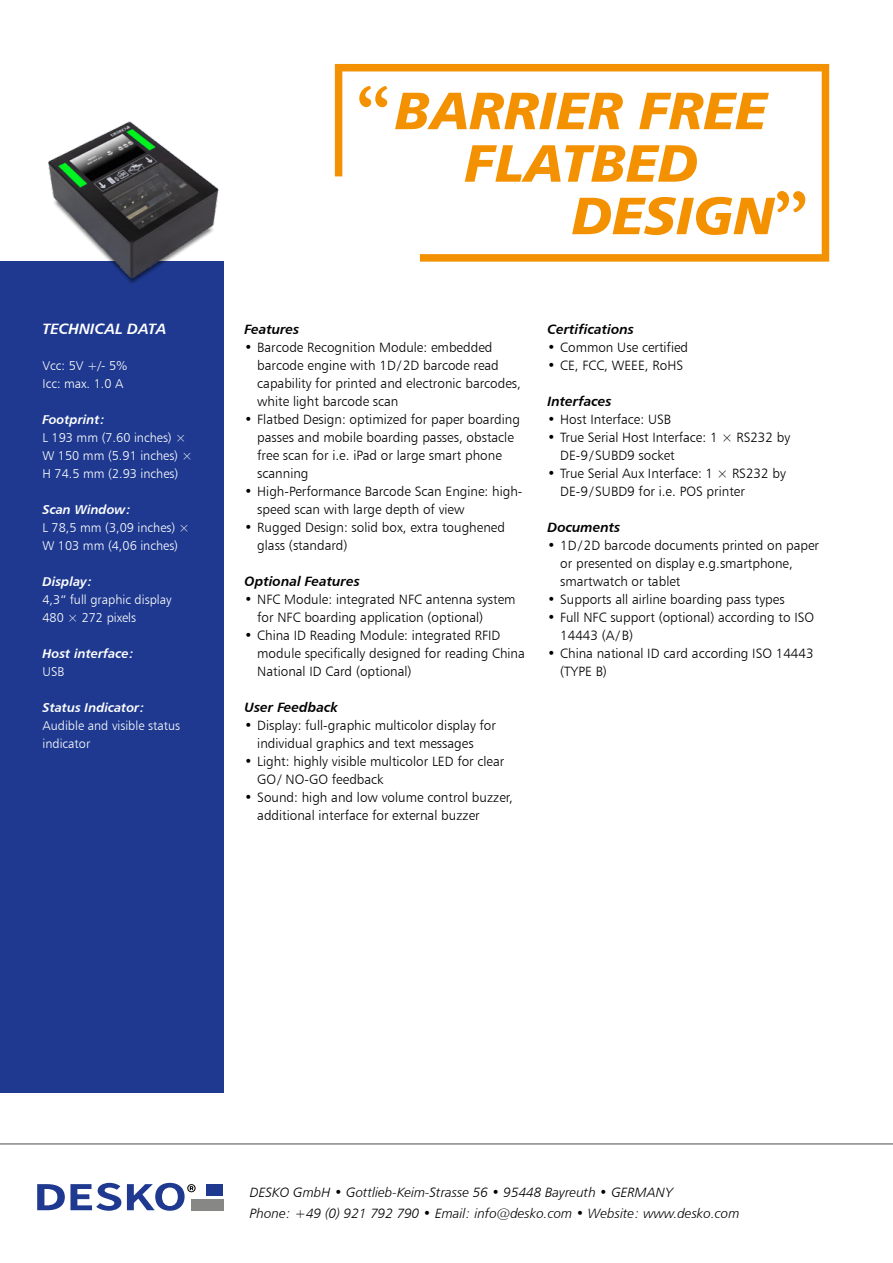
<style>
.page{position:relative;width:893px;height:1263px;background:#fff}
.page>*{position:absolute;margin:0;border:0;box-sizing:border-box;transform-origin:0 0}
.t1{font:52.5px/52.5px "Humanist 777 BT Black Italic B";color:#f39100}
.t2{font:15px "Humanist 777 BT Bold Italic B";color:#fff}
.t3{font:13.5px/18px "Humanist 777 BT Light B";color:#000}
.t4{font:13.5px/21px "Humanist 777 BT Light Italic B";color:#000}
.t5{font:13.5px "Humanist 777 BT Bold Italic B";color:#000}
.t6{font:12.75px/18px "Humanist 777 BT Light B";color:#fff}
.t7{font:12.75px "Humanist 777 BT Bold Italic B";color:#fff}
.s1{font-family:"Garamond";font-weight:700;font-size:67.5px}
</style>
<div class="page">
<div style="left:0;top:261px;width:223px;height:832px;background:#1e398f"></div>
<svg style="left:37px;top:1183px;width:84px;height:28px"></svg>
<svg style="left:127px;top:1183px;width:69px;height:28px"></svg>
<div style="left:206px;top:1184px;width:17px;height:11px;background:#1e398f"></div>
<div style="left:191px;top:1199px;width:32px;height:11px;background:#878786"></div>
<hr style="left:0;top:1143px;width:893px;height:2px;background:#878786">
<svg style="left:335px;top:64px;width:494px;height:198px"></svg>
<img style="left:48px;top:121px;width:171px;height:161px">
<p class="t2" style="left:43px;top:319px;width:125px">TECHNICAL DATA</p>
<p class="t6" style="left:43px;top:356px;width:86px">Vcc: 5V +/- 5%<br>Icc: max. 1.0 A</p>
<p class="t7" style="left:43px;top:411px;width:64px">Footprint:</p>
<p class="t6" style="left:43px;top:428px;width:151px">L 193 mm (7.60 inches) ×<br>W 150 mm (5.91 inches) ×<br>H 74.5 mm (2.93 inches)</p>
<p class="t7" style="left:43px;top:501px;width:90px">Scan Window:</p>
<p class="t6" style="left:43px;top:518px;width:149px">L 78,5 mm (3,09 inches) ×<br>W 103 mm (4,06 inches)</p>
<p class="t7" style="left:43px;top:573px;width:51px">Display:</p>
<p class="t6" style="left:43px;top:590px;width:131px">4,3“ full graphic display<br>480 × 272 pixels</p>
<p class="t7" style="left:43px;top:645px;width:93px">Host interface:</p>
<p class="t6" style="left:43px;top:662px;width:23px">USB</p>
<p class="t7" style="left:43px;top:699px;width:104px">Status Indicator:</p>
<p class="t6" style="left:43px;top:716px;width:139px">Audible and visible status indicator</p>
<h1 class="t1" style="left:465px;top:83px;width:304px;text-indent:-109px"><span class="s1">“</span> BARRIER FREE<br>FLATBED</h1>
<h1 class="t1" style="left:572px;top:188px;width:237px">DESIGN<span class="s1">”</span></h1>
<p class="t5" style="left:244px;top:320px;width:56px">Features</p>
<p class="t3" style="left:257px;top:338px;width:265px;text-indent:-13px">• Barcode Recognition Module: embedded barcode engine with 1D/2D barcode read capability for printed and electronic barcodes, white light barcode scan</p>
<p class="t3" style="left:257px;top:410px;width:264px;text-indent:-13px">• Flatbed Design: optimized for paper boarding passes and mobile boarding passes, obstacle free scan for i.e. iPad or large smart phone scanning</p>
<p class="t3" style="left:257px;top:482px;width:267px;text-indent:-13px">• High-Performance Barcode Scan Engine: high&shy;speed scan with large depth of view</p>
<p class="t3" style="left:257px;top:518px;width:249px;text-indent:-13px">• Rugged Design: solid box, extra toughened glass (standard)</p>
<p class="t5" style="left:245px;top:572px;width:117px">Optional Features</p>
<p class="t3" style="left:257px;top:590px;width:260px;text-indent:-13px">• NFC Module: integrated NFC antenna system for NFC boarding application (optional)</p>
<p class="t3" style="left:257px;top:626px;width:269px;text-indent:-13px">• China ID Reading Module: integrated RFID module specifically designed for reading China<br>National ID Card (optional)</p>
<p class="t5" style="left:245px;top:698px;width:95px">User Feedback</p>
<p class="t3" style="left:257px;top:716px;width:240px;text-indent:-13px">• Display: full-graphic multicolor display for individual graphics and text messages</p>
<p class="t3" style="left:257px;top:752px;width:249px;text-indent:-13px">• Light: highly visible multicolor LED for clear<br>GO/ NO-GO feedback</p>
<p class="t3" style="left:257px;top:788px;width:257px;text-indent:-13px">• Sound: high and low volume control buzzer, additional interface for external buzzer</p>
<p class="t5" style="left:547px;top:320px;width:88px">Certifications</p>
<p class="t3" style="left:547px;top:338px;width:142px">• Common Use certified</p>
<p class="t3" style="left:547px;top:356px;width:137px">• CE, FCC, WEEE, RoHS</p>
<p class="t5" style="left:547px;top:392px;width:66px">Interfaces</p>
<p class="t3" style="left:547px;top:410px;width:125px">• Host Interface: USB</p>
<p class="t3" style="left:560px;top:428px;width:232px;text-indent:-13px">• True Serial Host Interface: 1 × RS232 by<br>DE-9/ SUBD9 socket</p>
<p class="t3" style="left:560px;top:464px;width:227px;text-indent:-13px">• True Serial Aux Interface: 1 × RS232 by<br>DE-9/ SUBD9 for i.e. POS printer</p>
<p class="t5" style="left:547px;top:518px;width:74px">Documents</p>
<p class="t3" style="left:560px;top:536px;width:260px;text-indent:-13px">• 1D/2D barcode documents printed on paper or presented on display e.g.smartphone, smartwatch or tablet</p>
<p class="t3" style="left:547px;top:590px;width:239px">• Supports all airline boarding pass types</p>
<p class="t3" style="left:560px;top:608px;width:255px;text-indent:-13px">• Full NFC support (optional) according to ISO<br>14443 (A/B)</p>
<p class="t3" style="left:560px;top:644px;width:255px;text-indent:-13px">• China national ID card according ISO 14443 (TYPE B)</p>
<p class="t4" style="left:250px;top:1181px;width:491px">DESKO GmbH • Gottlieb-Keim-Strasse 56 • 95448 Bayreuth • GERMANY<br>Phone: +49 (0) 921 792 790 • Email: info@desko.com • Website: www.desko.com</p>
</div>
